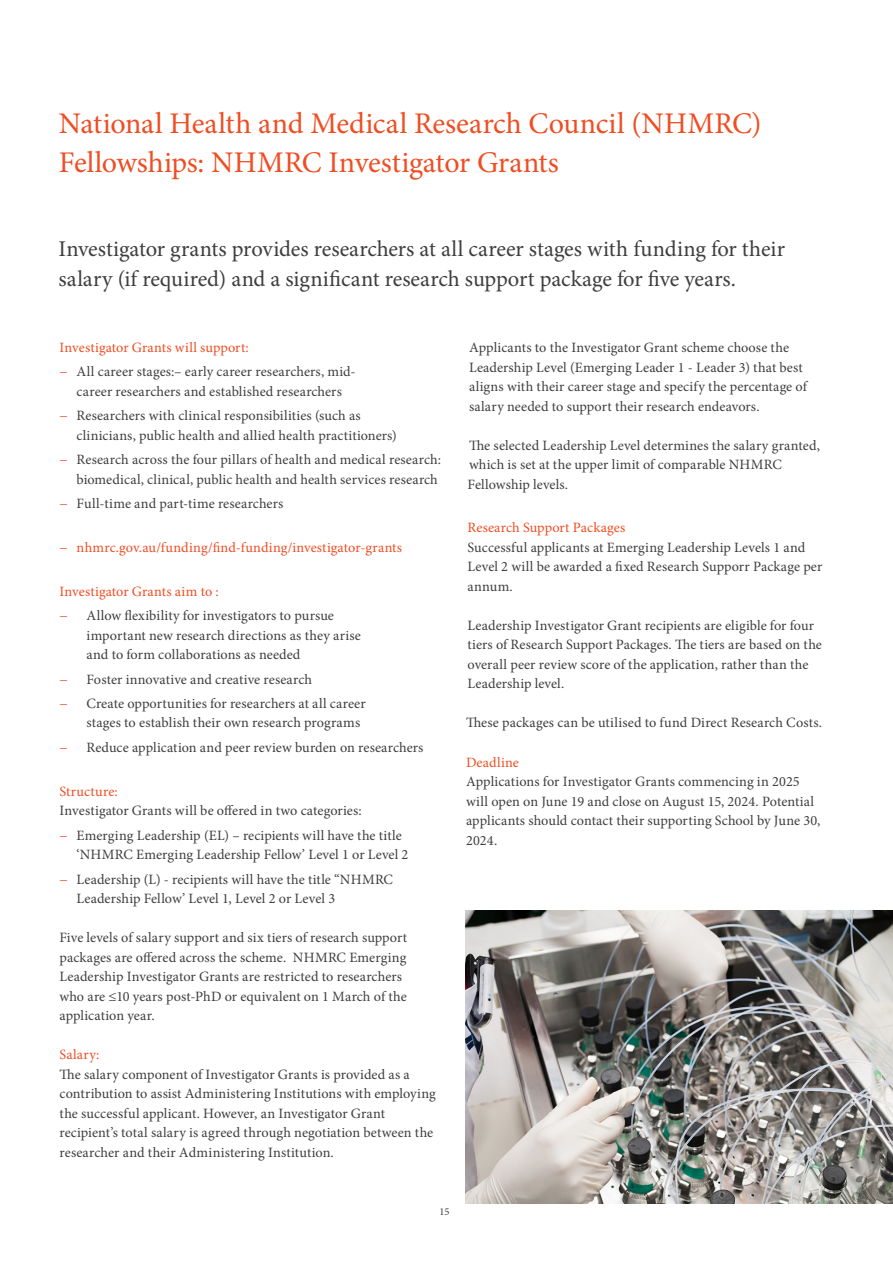
<style>
.page{position:relative;width:893px;height:1263px;background:#fff}
.page>*{position:absolute;margin:0;border:0;box-sizing:border-box;transform-origin:0 0}
.Page_Heading_-_20_24pt_red{font:30px/39px "Minion Pro";letter-spacing:-.005em;color:#f04d22}
.Intro_Text_-_15_20pt_charcoal{font:22.5px/30px "Minion Pro";color:#3e3e3f}
.Body_Text_-_9_5_13pt_charcoal{font:14.25px/19.5px "Minion Pro";letter-spacing:.01em;color:#3e3e3f}
.Body_Heading_-_9_5_13pt_red{font:14.25px "Minion Pro";letter-spacing:.01em;color:#f04d22}
.Body_Bullet_-_9_5_13pt_charcoal{font:14.25px "Minion Pro";letter-spacing:.005em;color:#f04d22}
.Body_Text_-_9_5_13pt_charcoal-2{font:14.25px "Minion Pro";letter-spacing:.025em;color:#f04d22}
.t1{font:10.5px "Minion Pro";color:#3e3e3f}
.s1{color:#f04d22}
</style>
<div class="page">
<img style="left:466px;top:910px;width:427px;height:293px">
<p class="Page_Heading_-_20_24pt_red" style="left:59px;top:104px;width:704px">National Health and Medical Research Council (NHMRC)<br>Fellowships: NHMRC Investigator Grants</p>
<p class="Intro_Text_-_15_20pt_charcoal" style="left:59px;top:234px;width:728px">Investigator grants provides researchers at all career stages with funding for their salary (if required) and a significant research support package for five years.</p>
<p class="Body_Heading_-_9_5_13pt_red" style="left:60px;top:338px;width:191px">Investigator Grants will support:</p>
<p class="Body_Text_-_9_5_13pt_charcoal" style="left:60px;top:362px;width:298px;text-align:center"><span class="s1">−</span> All career stages:– early career researchers, mid&shy;career researchers and established researchers</p>
<p class="Body_Text_-_9_5_13pt_charcoal" style="left:77px;top:406px;width:322px;text-indent:-17px"><span class="s1">−</span> Researchers with clinical responsibilities (such as clinicians, public health and allied health practitioners)</p>
<p class="Body_Text_-_9_5_13pt_charcoal" style="left:60px;top:450px;width:383px;text-align:right"><span class="s1">−</span> Research across the four pillars of health and medical research: biomedical, clinical, public health and health services research</p>
<p class="Body_Text_-_9_5_13pt_charcoal" style="left:60px;top:494px;width:225px"><span class="s1">−</span> Full-time and part-time researchers</p>
<p class="Body_Heading_-_9_5_13pt_red" style="left:60px;top:538px;width:344px">− nhmrc.gov.au/funding/find-funding/investigator-grants</p>
<p class="Body_Bullet_-_9_5_13pt_charcoal" style="left:60px;top:582px;width:161px">Investigator Grants aim to :</p>
<p class="Body_Heading_-_9_5_13pt_red" style="left:60px;top:606px;width:10px">−</p>
<p class="Body_Text_-_9_5_13pt_charcoal" style="left:87px;top:606px;width:276px">Allow flexibility for investigators to pursue important new research directions as they arise and to form collaborations as needed</p>
<p class="Body_Heading_-_9_5_13pt_red" style="left:60px;top:669px;width:10px">−</p>
<p class="Body_Text_-_9_5_13pt_charcoal" style="left:87px;top:669px;width:227px">Foster innovative and creative research</p>
<p class="Body_Heading_-_9_5_13pt_red" style="left:60px;top:694px;width:10px">−</p>
<p class="Body_Text_-_9_5_13pt_charcoal" style="left:87px;top:694px;width:281px">Create opportunities for researchers at all career stages to establish their own research programs</p>
<p class="Body_Heading_-_9_5_13pt_red" style="left:60px;top:738px;width:10px">−</p>
<p class="Body_Text_-_9_5_13pt_charcoal" style="left:87px;top:738px;width:338px">Reduce application and peer review burden on researchers</p>
<p class="Body_Heading_-_9_5_13pt_red" style="left:60px;top:782px;width:60px">Structure:</p>
<p class="Body_Text_-_9_5_13pt_charcoal" style="left:60px;top:801px;width:304px">Investigator Grants will be offered in two categories:</p>
<p class="Body_Text_-_9_5_13pt_charcoal" style="left:77px;top:825px;width:333px;text-indent:-17px"><span class="s1">−</span> Emerging Leadership (EL) – recipients will have the title ‘NHMRC Emerging Leadership Fellow’ Level 1 or Level 2</p>
<p class="Body_Text_-_9_5_13pt_charcoal" style="left:77px;top:869px;width:318px;text-indent:-17px"><span class="s1">−</span> Leadership (L) - recipients will have the title “NHMRC<br>Leadership Fellow’ Level 1, Level 2 or Level 3</p>
<p class="Body_Text_-_9_5_13pt_charcoal" style="left:60px;top:928px;width:349px">Five levels of salary support and six tiers of research support packages are offered across the scheme. NHMRC Emerging Leadership Investigator Grants are restricted to researchers who are ≤10 years post-PhD or equivalent on 1 March of the application year.</p>
<p class="Body_Text_-_9_5_13pt_charcoal-2" style="left:60px;top:1045px;width:41px">Salary:</p>
<p class="Body_Text_-_9_5_13pt_charcoal" style="left:60px;top:1064px;width:378px">The salary component of Investigator Grants is provided as a contribution to assist Administering Institutions with employing the successful applicant. However, an Investigator Grant recipient’s total salary is agreed through negotiation between the researcher and their Administering Institution.</p>
<p class="Body_Text_-_9_5_13pt_charcoal" style="left:469px;top:338px;width:339px">Applicants to the Investigator Grant scheme choose the Leadership Level (Emerging Leader 1 - Leader 3) that best aligns with their career stage and specify the percentage of salary needed to support their research endeavors.</p>
<p class="Body_Text_-_9_5_13pt_charcoal" style="left:468px;top:435px;width:354px">The selected Leadership Level determines the salary granted, which is set at the upper limit of comparable NHMRC<br>Fellowship levels.</p>
<p class="Body_Heading_-_9_5_13pt_red" style="left:468px;top:518px;width:159px">Research Support Packages</p>
<p class="Body_Text_-_9_5_13pt_charcoal" style="left:468px;top:538px;width:356px">Successful applicants at Emerging Leadership Levels 1 and<br>Level 2 will be awarded a fixed Research Supporr Package per annum.</p>
<p class="Body_Text_-_9_5_13pt_charcoal" style="left:468px;top:616px;width:356px">Leadership Investigator Grant recipients are eligible for four tiers of Research Support Packages. The tiers are based on the overall peer review score of the application, rather than the Leadership level.</p>
<p class="Body_Text_-_9_5_13pt_charcoal" style="left:466px;top:713px;width:357px">These packages can be utilised to fund Direct Research Costs.</p>
<p class="Body_Heading_-_9_5_13pt_red" style="left:466px;top:752px;width:54px">Deadline</p>
<p class="Body_Text_-_9_5_13pt_charcoal" style="left:466px;top:772px;width:356px">Applications for Investigator Grants commencing in 2025 will open on June 19 and close on August 15, 2024. Potential applicants should contact their supporting School by June 30, 2024.</p>
<p class="t1" style="left:440px;top:1205px;width:11px">15</p>
</div>
